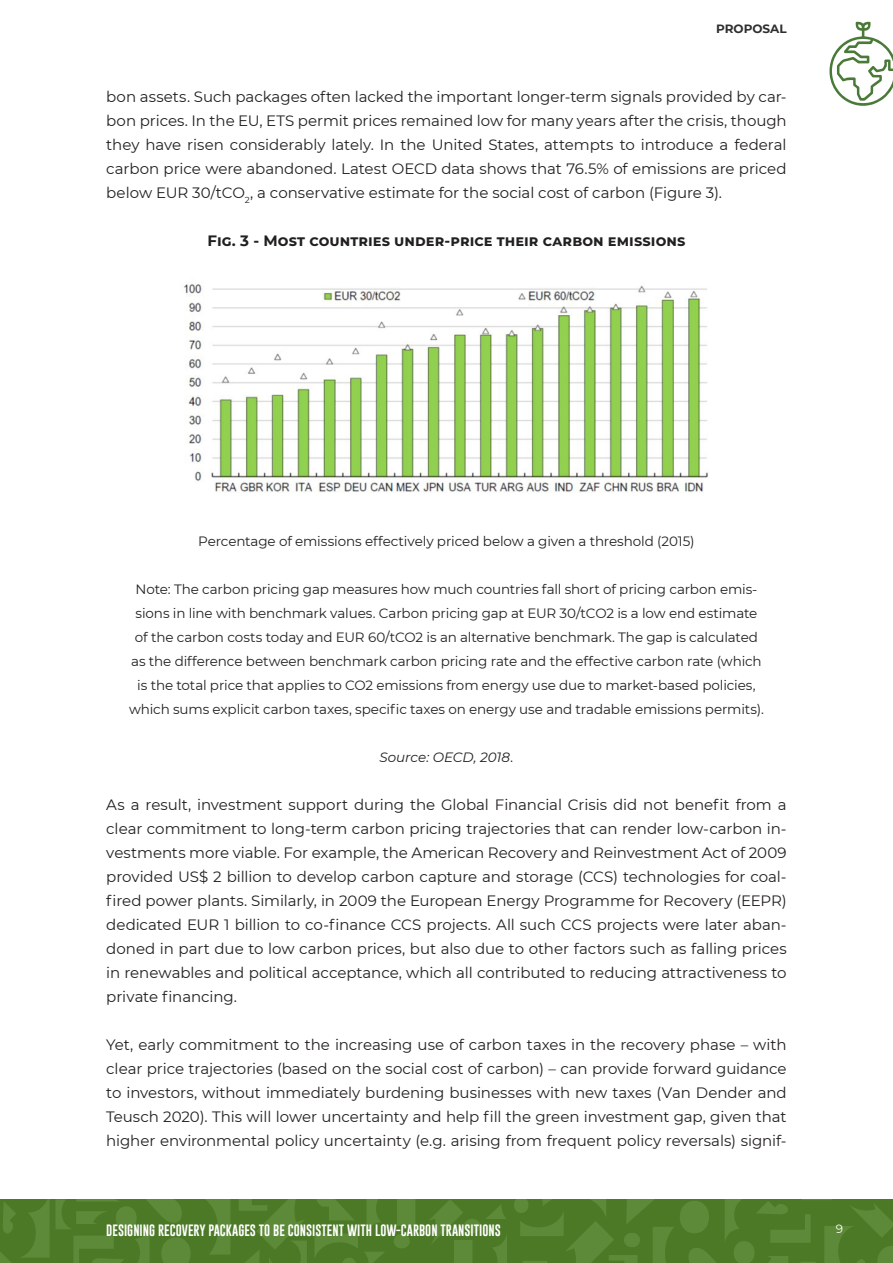
<style>
.page{position:relative;width:893px;height:1263px;background:#fff}
.page>*{position:absolute;margin:0;border:0;box-sizing:border-box;transform-origin:0 0}
.t1{font:15px/24px "Montserrat";letter-spacing:-.005em;color:#221f1f;text-align:justify}
.t2{font:700 15px "Montserrat";letter-spacing:.005em;color:#221f1f}
.t3{font:13.5px/24px "Montserrat";letter-spacing:-.01em;color:#221f1f;text-align:center}
.t4{font:italic 13.5px "Montserrat";color:#221f1f}
.t5{font:12px "Gobold";color:#fff}
.t6{font:700 12px "Montserrat";color:#2f302e}
.t7{font:12px "Montserrat";color:#fff}
</style>
<div class="page">
<img style="left:184px;top:284px;width:524px;height:209px">
<div style="left:0;top:1199px;width:893px;height:64px;background:#4b7926"></div>
<svg style="left:514px;top:1199px;width:379px;height:64px"></svg>
<svg style="left:430px;top:1200px;width:77px;height:63px"></svg>
<svg style="left:0;top:1199px;width:415px;height:64px"></svg>
<svg style="left:829px;top:22px;width:64px;height:84px"></svg>
<p class="t6" style="left:716px;top:20px;width:72px">PROPOSAL</p>
<p class="t1" style="left:106px;top:85px;width:682px">bon assets. Such packages often lacked the important longer-term signals provided by car&shy;bon prices. In the EU, ETS permit prices remained low for many years after the crisis, though they have risen considerably lately. In the United States, attempts to introduce a federal carbon price were abandoned. Latest OECD data shows that 76.5% of emissions are priced below EUR 30/tCO<sub>2</sub>, a conservative estimate for the social cost of carbon (Figure 3).</p>
<p class="t2" style="left:208px;top:230px;width:479px">Fig. 3 - Most countries under-price their carbon emissions</p>
<p class="t3" style="left:198px;top:530px;width:498px">Percentage of emissions effectively priced below a given a threshold (2015)</p>
<p class="t3" style="left:129px;top:578px;width:636px">Note: The carbon pricing gap measures how much countries fall short of pricing carbon emis&shy;sions in line with benchmark values. Carbon pricing gap at EUR 30/tCO2 is a low end estimate of the carbon costs today and EUR 60/tCO2 is an alternative benchmark. The gap is calculated as the difference between benchmark carbon pricing rate and the effective carbon rate (which is the total price that applies to CO2 emissions from energy use due to market-based policies, which sums explicit carbon taxes, specific taxes on energy use and tradable emissions permits).</p>
<p class="t4" style="left:379px;top:752px;width:136px">Source: OECD, 2018.</p>
<p class="t1" style="left:106px;top:792px;width:682px">As a result, investment support during the Global Financial Crisis did not benefit from a clear commitment to long-term carbon pricing trajectories that can render low-carbon in&shy;vestments more viable. For example, the American Recovery and Reinvestment Act of 2009 provided US$ 2 billion to develop carbon capture and storage (CCS) technologies for coal&shy;fired power plants. Similarly, in 2009 the European Energy Programme for Recovery (EEPR) dedicated EUR 1 billion to co-finance CCS projects. All such CCS projects were later aban&shy;doned in part due to low carbon prices, but also due to other factors such as falling prices in renewables and political acceptance, which all contributed to reducing attractiveness to private financing.</p>
<p class="t1" style="left:106px;top:1033px;width:682px">Yet, early commitment to the increasing use of carbon taxes in the recovery phase – with clear price trajectories (based on the social cost of carbon) – can provide forward guidance to investors, without immediately burdening businesses with new taxes (Van Dender and Teusch 2020). This will lower uncertainty and help fill the green investment gap, given that higher environmental policy uncertainty (e.g. arising from frequent policy reversals) signif-</p>
<p class="t5" style="left:106px;top:1225px;width:396px">DESIGNING RECOVERY PACKAGES TO BE CONSISTENT WITH LOW-CARBON TRANSITIONS</p>
<p class="t7" style="left:836px;top:1223px;width:9px">9</p>
</div>
